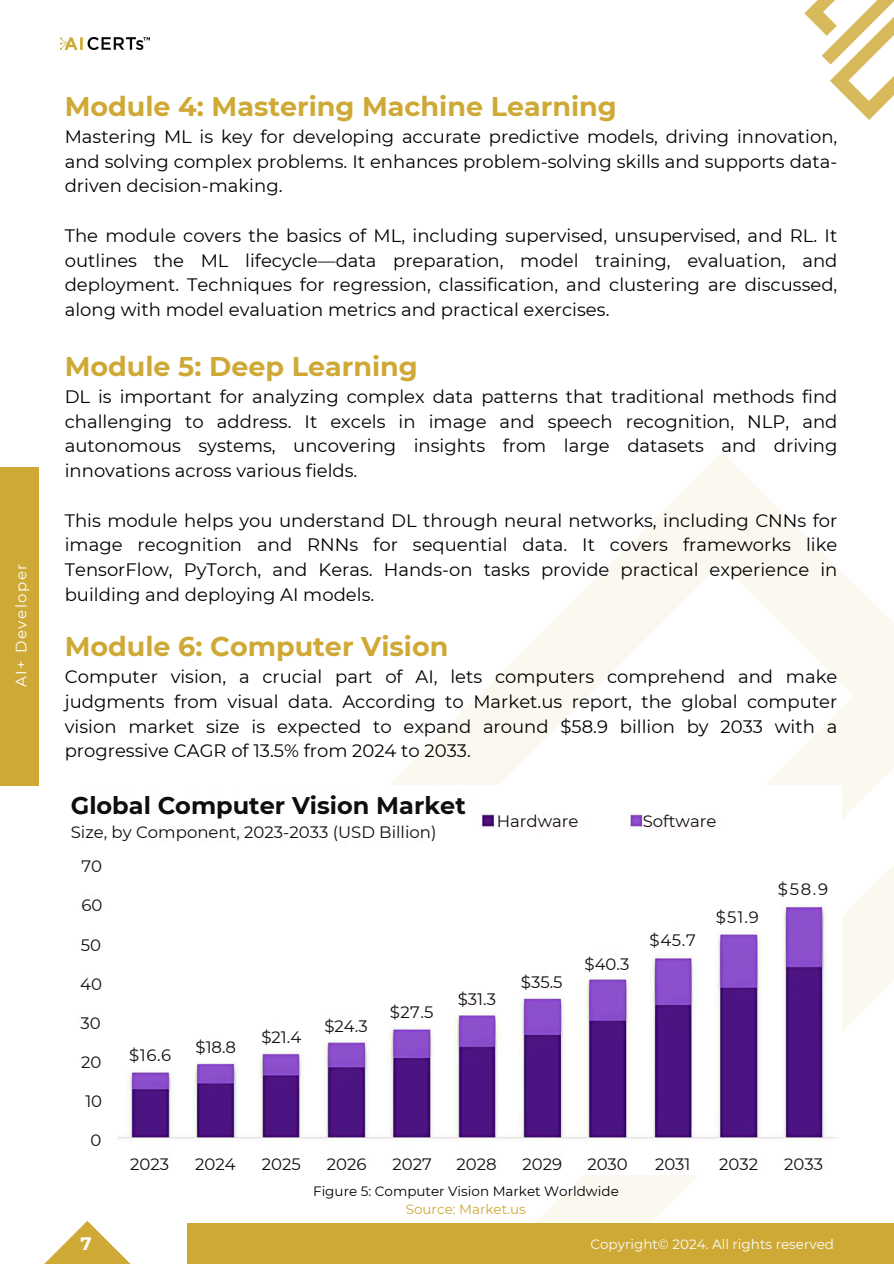
<style>
.page{position:relative;width:894px;height:1264px;background:#fff}
.page>*{position:absolute;margin:0;border:0;box-sizing:border-box;transform-origin:0 0}
.t1{font:700 27px "Montserrat";color:#cfa935}
.t2{font:700 24px "Montserrat";color:#0f0d0d}
.t3{font:18px/24.8px "Montserrat";color:#000;text-align:justify}
.t4{font:700 18px "Montserrat";color:#fff}
.t5{font:16.5px "Montserrat";color:#0f0d0d}
.t6{font:15px "Montserrat";letter-spacing:.1em;color:#fff}
.t7{font:13.5px "Montserrat";color:#000}
.t8{font:13.5px "Montserrat";color:#fdfdfd}
.t9{font:13.5px "Montserrat";color:#cfa935}
</style>
<div class="page">
<svg style="left:391px;top:453px;width:502px;height:341px"></svg>
<svg style="left:484px;top:794px;width:409px;height:428px"></svg>
<svg style="left:45px;top:1221px;width:85px;height:42px"></svg>
<div style="left:187px;top:1222px;width:706px;height:41px;background:#cfa935"></div>
<div style="left:0;top:467px;width:39px;height:318px;background:#cfa935"></div>
<img style="left:60px;top:37px;width:89px;height:13px">
<svg style="left:804px;top:0;width:89px;height:120px"></svg>
<img style="left:118px;top:785px;width:723px;height:389px">
<p class="t6" style="left:12px;top:687px;width:125px;rotate:-90deg">AI+ Developer</p>
<h1 class="t1" style="left:65px;top:90px;width:553px">Module 4: Mastering Machine Learning</h1>
<h1 class="t3" style="left:65px;top:124px;width:773px">Mastering ML is key for developing accurate predictive models, driving innovation, and solving complex problems. It enhances problem-solving skills and supports data&shy;driven decision-making.</h1>
<h1 class="t3" style="left:65px;top:223px;width:773px">The module covers the basics of ML, including supervised, unsupervised, and RL. It outlines the ML lifecycle—data preparation, model training, evaluation, and deployment. Techniques for regression, classification, and clustering are discussed, along with model evaluation metrics and practical exercises.</h1>
<h1 class="t1" style="left:65px;top:349px;width:354px">Module 5: Deep Learning</h1>
<h1 class="t3" style="left:65px;top:384px;width:773px">DL is important for analyzing complex data patterns that traditional methods find challenging to address. It excels in image and speech recognition, NLP, and autonomous systems, uncovering insights from large datasets and driving innovations across various fields.</h1>
<p class="t3" style="left:65px;top:508px;width:773px">This module helps you understand DL through neural networks, including CNNs for image recognition and RNNs for sequential data. It covers frameworks like TensorFlow, PyTorch, and Keras. Hands-on tasks provide practical experience in building and deploying AI models.</p>
<h1 class="t1" style="left:65px;top:630px;width:385px">Module 6: Computer Vision</h1>
<h1 class="t3" style="left:65px;top:664px;width:773px">Computer vision, a crucial part of AI, lets computers comprehend and make judgments from visual data. According to Market.us report, the global computer vision market size is expected to expand around $58.9 billion by 2033 with a progressive CAGR of 13.5% from 2024 to 2033.</h1>
<h1 class="t2" style="left:71px;top:790px;width:396px">Global Computer Vision Market</h1>
<h1 class="t5" style="left:71px;top:821px;width:367px">Size, by Component, 2023-2033 (USD Billion)</h1>
<p class="t5" style="left:82px;top:856px;width:22px">70</p>
<p class="t5" style="left:82px;top:895px;width:22px">60</p>
<p class="t5" style="left:81px;top:934px;width:22px">50</p>
<p class="t5" style="left:496px;top:811px;width:83px">Hardware</p>
<p class="t5" style="left:642px;top:811px;width:75px">Software</p>
<h1 class="t5" style="left:584px;top:953px;width:46px">$40.3</h1>
<h1 class="t5" style="left:649px;top:929px;width:48px">$45.7</h1>
<h1 class="t5" style="left:715px;top:907px;width:45px">$51.9</h1>
<h1 class="t5" style="left:80px;top:973px;width:23px">40</h1>
<h1 class="t5" style="left:520px;top:972px;width:43px">$35.5</h1>
<h1 class="t5" style="left:457px;top:988px;width:40px">$31.3</h1>
<h1 class="t5" style="left:390px;top:1001px;width:45px">$27.5</h1>
<h1 class="t5" style="left:80px;top:1013px;width:22px">30</h1>
<h1 class="t5" style="left:324px;top:1015px;width:45px">$24.3</h1>
<h1 class="t5" style="left:261px;top:1027px;width:41px">$21.4</h1>
<h1 class="t5" style="left:195px;top:1037px;width:42px">$18.8</h1>
<p class="t5" style="left:129px;top:1045px;width:44px">$16.6</p>
<p class="t5" style="left:81px;top:1051px;width:22px">20</p>
<h1 class="t5" style="left:85px;top:1090px;width:18px">10</h1>
<h1 class="t5" style="left:91px;top:1129px;width:12px">0</h1>
<p class="t5" style="left:777px;top:879px;width:52px">$58.9</p>
<h1 class="t5" style="left:130px;top:1154px;width:40px">2023</h1>
<h1 class="t5" style="left:195px;top:1154px;width:42px">2024</h1>
<h1 class="t5" style="left:262px;top:1154px;width:40px">2025</h1>
<h1 class="t5" style="left:326px;top:1154px;width:41px">2026</h1>
<h1 class="t5" style="left:392px;top:1154px;width:41px">2027</h1>
<h1 class="t5" style="left:456px;top:1154px;width:42px">2028</h1>
<h1 class="t5" style="left:522px;top:1153px;width:41px">2029</h1>
<h1 class="t5" style="left:587px;top:1153px;width:42px">2030</h1>
<p class="t5" style="left:654px;top:1154px;width:37px">2031</p>
<p class="t5" style="left:719px;top:1153px;width:40px">2032</p>
<p class="t5" style="left:784px;top:1153px;width:40px">2033</p>
<h1 class="t7" style="left:313px;top:1182px;width:307px">Figure 5: Computer Vision Market Worldwide</h1>
<h1 class="t9" style="left:405px;top:1200px;width:121px">Source: Market.us</h1>
<p class="t4" style="left:80px;top:1232px;width:13px">7</p>
<h1 class="t8" style="left:590px;top:1235px;width:245px">Copyright© 2024. All rights reserved</h1>
</div>
